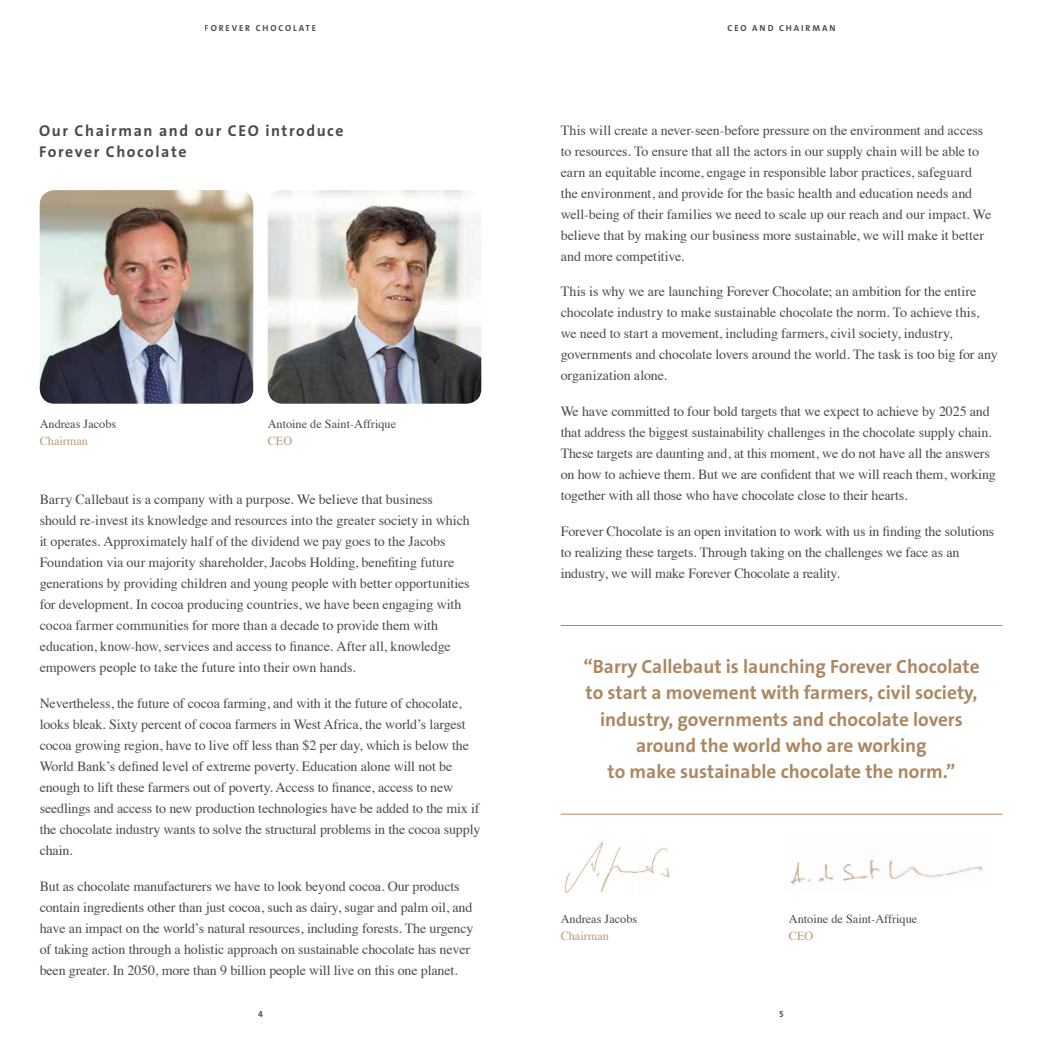
<style>
.page{position:relative;width:1042px;height:1042px;background:#fff}
.page>*{position:absolute;margin:0;border:0;box-sizing:border-box;transform-origin:0 0}
.t1{font:700 19.25px/26.2px "The Sans Os F";color:#ac8862;text-align:center}
.t2{font:700 15.75px/21px "The Sans Os F";letter-spacing:.1em;color:#4a4a49}
.t3{font:14px/21px "Times";letter-spacing:-.01em;color:#4a4a49}
.t4{font:12.25px "Times";color:#4a4a49}
.t5{font:12.25px "Times";color:#b99876}
.t6{font:700 8.75px "The Sans Os F";letter-spacing:.215em;color:#4a4a49}
</style>
<div class="page">
<img style="left:268px;top:190px;width:213px;height:214px">
<img style="left:40px;top:190px;width:213px;height:214px">
<hr style="left:561px;top:625px;width:441px;height:1px;background:#ac8862">
<hr style="left:561px;top:814px;width:441px;height:1px;background:#ac8862">
<img style="left:791px;top:859px;width:192px;height:26px">
<img style="left:564px;top:841px;width:106px;height:52px">
<p class="t6" style="left:205px;top:23px;width:113px">FOREVER CHOCOLATE</p>
<p class="t6" style="left:727px;top:23px;width:109px">CEO AND CHAIRMAN</p>
<p class="t2" style="left:39px;top:120px;width:306px">Our Chairman and our CEO introduce<br>Forever Chocolate</p>
<p class="t3" style="left:561px;top:118px;width:432px">This will create a never-seen-before pressure on the environment and access to resources. To ensure that all the actors in our supply chain will be able to earn an equitable income, engage in responsible labor practices, safeguard the environment, and provide for the basic health and education needs and well-being of their families we need to scale up our reach and our impact. We believe that by making our business more sustainable, we will make it better and more competitive.</p>
<p class="t3" style="left:561px;top:280px;width:439px">This is why we are launching Forever Chocolate; an ambition for the entire chocolate industry to make sustainable chocolate the norm. To achieve this, we need to start a movement, including farmers, civil society, industry, governments and chocolate lovers around the world. The task is too big for any organization alone.</p>
<p class="t3" style="left:561px;top:400px;width:437px">We have committed to four bold targets that we expect to achieve by 2025 and that address the biggest sustainability challenges in the chocolate supply chain.<br>These targets are daunting and, at this moment, we do not have all the answers on how to achieve them. But we are confident that we will reach them, working together with all those who have chocolate close to their hearts.</p>
<p class="t3" style="left:561px;top:520px;width:435px">Forever Chocolate is an open invitation to work with us in finding the solutions to realizing these targets. Through taking on the challenges we face as an industry, we will make Forever Chocolate a reality.</p>
<p class="t4" style="left:268px;top:412px;width:130px">Antoine de Saint-Affrique</p>
<p class="t5" style="left:268px;top:430px;width:26px">CEO</p>
<p class="t4" style="left:40px;top:412px;width:78px">Andreas Jacobs</p>
<p class="t5" style="left:40px;top:430px;width:50px">Chairman</p>
<p class="t3" style="left:40px;top:488px;width:431px">Barry Callebaut is a company with a purpose. We believe that business should re-invest its knowledge and resources into the greater society in which it operates. Approximately half of the dividend we pay goes to the Jacobs Foundation via our majority shareholder, Jacobs Holding, benefiting future generations by providing children and young people with better opportunities for development. In cocoa producing countries, we have been engaging with cocoa farmer communities for more than a decade to provide them with education, know-how, services and access to finance. After all, knowledge empowers people to take the future into their own hands.</p>
<p class="t3" style="left:40px;top:691px;width:442px">Nevertheless, the future of cocoa farming, and with it the future of chocolate, looks bleak. Sixty percent of cocoa farmers in West Africa, the world’s largest cocoa growing region, have to live off less than $2 per day, which is below the World Bank’s defined level of extreme poverty. Education alone will not be enough to lift these farmers out of poverty. Access to finance, access to new seedlings and access to new production technologies have be added to the mix if the chocolate industry wants to solve the structural problems in the cocoa supply chain.</p>
<p class="t3" style="left:40px;top:874px;width:435px">But as chocolate manufacturers we have to look beyond cocoa. Our products contain ingredients other than just cocoa, such as dairy, sugar and palm oil, and have an impact on the world’s natural resources, including forests. The urgency of taking action through a holistic approach on sustainable chocolate has never been greater. In 2050, more than 9 billion people will live on this one planet.</p>
<h1 class="t1" style="left:583px;top:653px;width:398px">“Barry Callebaut is launching Forever Chocolate to start a movement with farmers, civil society, industry, governments and chocolate lovers around the world who are working<br>to make sustainable chocolate the norm.”</h1>
<p class="t4" style="left:561px;top:907px;width:78px">Andreas Jacobs</p>
<p class="t5" style="left:561px;top:924px;width:50px">Chairman</p>
<p class="t4" style="left:789px;top:907px;width:130px">Antoine de Saint-Affrique</p>
<p class="t5" style="left:789px;top:924px;width:26px">CEO</p>
<p class="t6" style="left:258px;top:1008px;width:6px">4</p>
<p class="t6" style="left:779px;top:1008px;width:6px">5</p>
</div>
